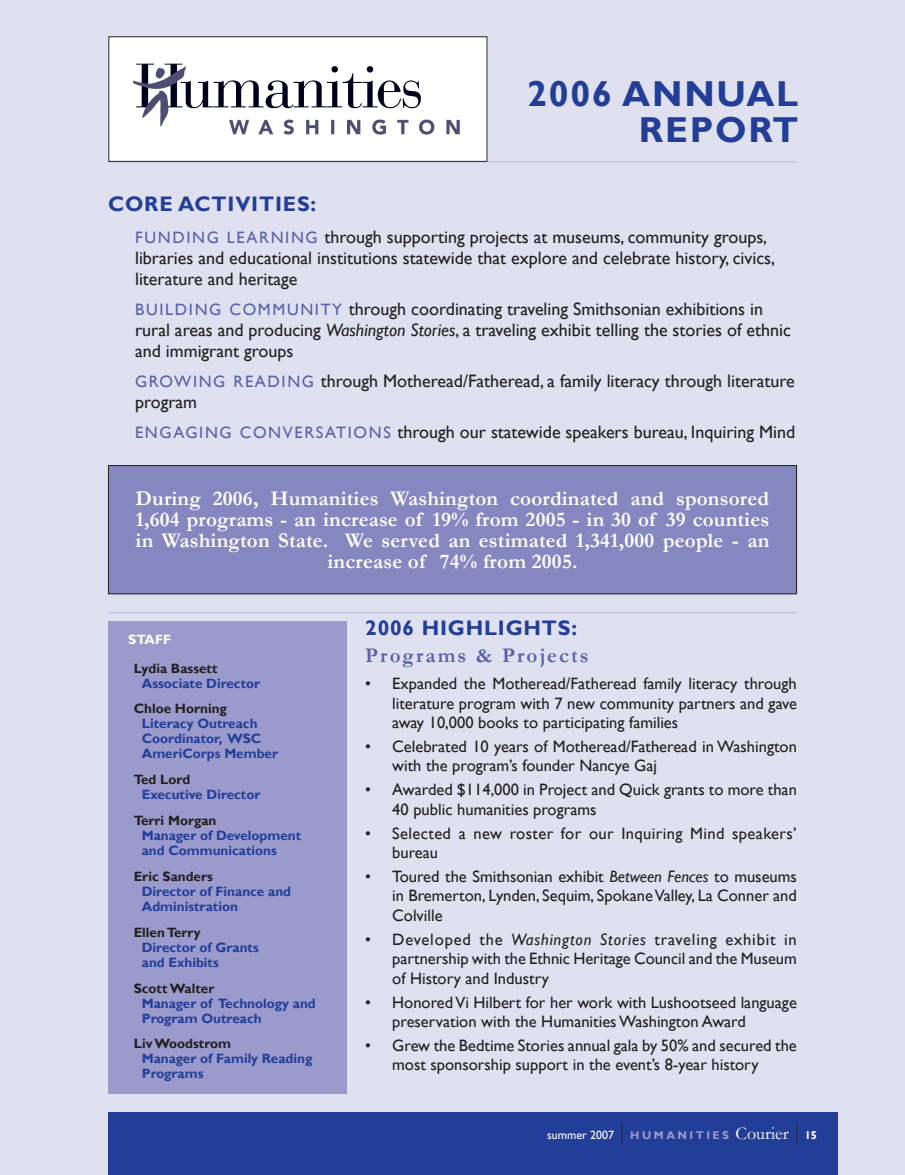
<style>
.page{position:relative;width:905px;height:1175px;background:#fff}
.page>*{position:absolute;margin:0;border:0;box-sizing:border-box;transform-origin:0 0}
.t1{font:700 36px/36px "Gill Sans";letter-spacing:.05em;color:#233e98;text-align:right}
.t2{font:700 21px/21px "Garamond";letter-spacing:.01em;color:#fff;text-align:center}
.t3{font:700 21px "Gill Sans";letter-spacing:.04em;color:#233e98}
.t4{font:700 21px "Garamond";letter-spacing:.1em;color:#5760ab}
.t5{font:18px/21px "Gill Sans";color:#231f20}
.t6{font:18px "Garamond";color:#fff}
.t7{font:16.5px/19.5px "Gill Sans";color:#231f20}
.t8{font:16.5px "Gill Sans";letter-spacing:.1em;color:#5760ab}
.t9{font:16.5px/19.5px "Gill Sans";letter-spacing:.025em;color:#231f20}
.t10{font:700 13.5px/15px "Gill Sans";color:#233e98}
.t11{font:700 13.5px "Gill Sans";color:#231f20}
.t12{font:700 13.5px "Gill Sans";color:#fff}
.t13{font:12px "Gill Sans";color:#fff}
.s1{font-size:16.5px;color:#5760ab}
.s2{font-style:italic}
.s3{font-size:21px;color:#231f20}
.s4{font-weight:700;font-size:11.25px;color:#9a9acc}
.s5{font-family:"Gill Sans";font-size:21px;color:#231f20}
.s6{font-family:"Gill Sans";font-weight:700;font-size:11.25px}
</style>
<div class="page">
<div style="left:0;top:0;width:904px;height:1174px;background:#e0e1f0"></div>
<hr style="left:108px;top:162px;width:688px;height:1px;background:#babbdc">
<hr style="left:109px;top:612px;width:688px;height:1px;background:#babbdc">
<img style="left:111px;top:39px;width:374px;height:120px">
<div style="left:108px;top:465px;width:688px;height:129px;background:#8587c1"></div>
<div style="left:108px;top:465px;width:688px;height:129px;border:1px solid #231f20"></div>
<div style="left:108px;top:621px;width:238px;height:473px;background:#9a9acc"></div>
<div style="left:108px;top:1112px;width:729px;height:62px;background:#233e98"></div>
<h1 class="t1" style="left:527px;top:77px;width:273px">2006 Annual<br>Report</h1>
<p class="t3" style="left:108px;top:191px;width:210px">Core Activities:</p>
<p class="t8" style="left:135px;top:228px;width:36px">Funding</p>
<p class="t8" style="left:227px;top:228px;width:57px">Learning</p>
<p class="t5" style="left:135px;top:227px;width:641px;text-indent:189px">through supporting projects at museums, community groups, libraries and educational institutions statewide that explore and celebrate history, civics, literature and heritage</p>
<p class="t8" style="left:135px;top:300px;width:36px">Building</p>
<p class="t8" style="left:229px;top:300px;width:82px">Communit</p>
<p class="t5" style="left:135px;top:299px;width:657px;text-indent:197px"><span class="s1">y</span> through coordinating traveling Smithsonian exhibitions in rural areas and producing <span class="s2">Washington Stories</span>, a traveling exhibit telling the stories of ethnic and immigrant groups</p>
<p class="t8" style="left:135px;top:372px;width:53px">Growing</p>
<p class="t8" style="left:233px;top:372px;width:13px">Reading</p>
<p class="t5" style="left:321px;top:371px;width:475px">through Motheread/Fatheread, a family literacy through literature</p>
<p class="t5" style="left:135px;top:392px;width:63px">program</p>
<p class="t8" style="left:135px;top:423px;width:23px">Engaging</p>
<p class="t8" style="left:240px;top:423px;width:41px">Conve</p>
<p class="t8" style="left:304px;top:423px;width:22px">rsati</p>
<p class="t5" style="left:353px;top:422px;width:443px"><span class="s1">ons</span> through our statewide speakers bureau, Inquiring Mind</p>
<p class="t2" style="left:136px;top:488px;width:635px">During 2006, Humanities Washington coordinated and sponsored 1,604 programs - an increase of 19% from 2005 - in 30 of 39 counties in Washington State. We served an estimated 1,341,000 people - an increase of 74% from 2005.</p>
<p class="t12" style="left:128px;top:631px;width:45px">Staff</p>
<p class="t11" style="left:134px;top:660px;width:85px">Lydia Bassett</p>
<p class="t10" style="left:142px;top:676px;width:120px">Associate Director</p>
<p class="t11" style="left:134px;top:700px;width:95px">Chloe Horning</p>
<p class="t10" style="left:142px;top:716px;width:138px">Literacy Outreach<br>Coordinator, WSC<br>AmeriCorps Member</p>
<p class="t11" style="left:134px;top:771px;width:58px">Ted Lord</p>
<p class="t10" style="left:134px;top:787px;width:128px">Executive Director</p>
<p class="t11" style="left:134px;top:812px;width:84px">Terri Morgan</p>
<p class="t10" style="left:142px;top:828px;width:161px">Manager of Development and Communications</p>
<p class="t11" style="left:134px;top:868px;width:81px">Eric Sanders</p>
<p class="t10" style="left:142px;top:884px;width:151px">Director of Finance and<br>Administration</p>
<p class="t11" style="left:134px;top:924px;width:69px">Ellen Terry</p>
<p class="t10" style="left:142px;top:940px;width:118px">Director of Grants and Exhibits</p>
<p class="t11" style="left:134px;top:979px;width:82px">Scott Walter</p>
<p class="t10" style="left:134px;top:995px;width:184px;text-indent:8px">Manager of Technology and<br>P rogram Outreach</p>
<p class="t11" style="left:134px;top:1035px;width:99px">Liv Woodstrom</p>
<p class="t10" style="left:134px;top:1051px;width:180px;text-indent:8px">Manager of Family Reading<br>P rograms</p>
<p class="t3" style="left:365px;top:615px;width:213px">2006 High lights:</p>
<p class="t4" style="left:365px;top:641px;width:225px">Programs &amp; Projects</p>
<p class="t7" style="left:392px;top:674px;width:406px;text-align:justify">Expanded the Motheread/Fatheread family literacy through literature program with 7 new community partners and gave away 10,000 books to participating families</p>
<p class="t7" style="left:392px;top:737px;width:406px">Celebrated 10 years of Motheread/Fatheread in Washington with the program’s founder Nancye Gaj</p>
<p class="t7" style="left:392px;top:780px;width:406px">Awarded $114,000 in Project and Quick grants to more than<br>40 public humanities programs</p>
<p class="t9" style="left:392px;top:823px;width:406px">Selected a new roster for our Inquiring Mind speakers’ bureau</p>
<p class="t7" style="left:392px;top:867px;width:406px;text-align:justify">Toured the Smithsonian exhibit <span class="s2">Between Fences</span> to museums in Bremerton, Lynden, Sequim, Spokane Valley, La Conner and Colville</p>
<p class="t7" style="left:392px;top:929px;width:406px;text-align:justify">Developed the <span class="s2">Washington Stories</span> traveling exhibit in partnership with the Ethnic Heritage Council and the Museum of History and Industry</p>
<p class="t7" style="left:392px;top:992px;width:406px">Honored Vi Hilbert for her work with Lushootseed language preservation with the Humanities Washington Award</p>
<p class="t7" style="left:392px;top:1036px;width:406px">Grew the Bedtime Stories annual gala by 50% and secured the most sponsorship support in the event’s 8-year history</p>
<p class="t7" style="left:365px;top:674px;width:7px">•</p>
<p class="t7" style="left:365px;top:737px;width:7px">•</p>
<p class="t7" style="left:365px;top:780px;width:7px">•</p>
<p class="t7" style="left:365px;top:823px;width:7px">•</p>
<p class="t7" style="left:365px;top:867px;width:7px">•</p>
<p class="t7" style="left:365px;top:929px;width:7px">•</p>
<p class="t7" style="left:365px;top:992px;width:7px">•</p>
<p class="t7" style="left:365px;top:1036px;width:7px">•</p>
<p class="t13" style="left:547px;top:1128px;width:140px">summer 2007 <span class="s3">|</span> <span class="s4">H U M A NITIES</span></p>
<p class="t6" style="left:735px;top:1121px;width:83px">Courier <span class="s5">|</span> <span class="s6">15</span></p>
</div>
